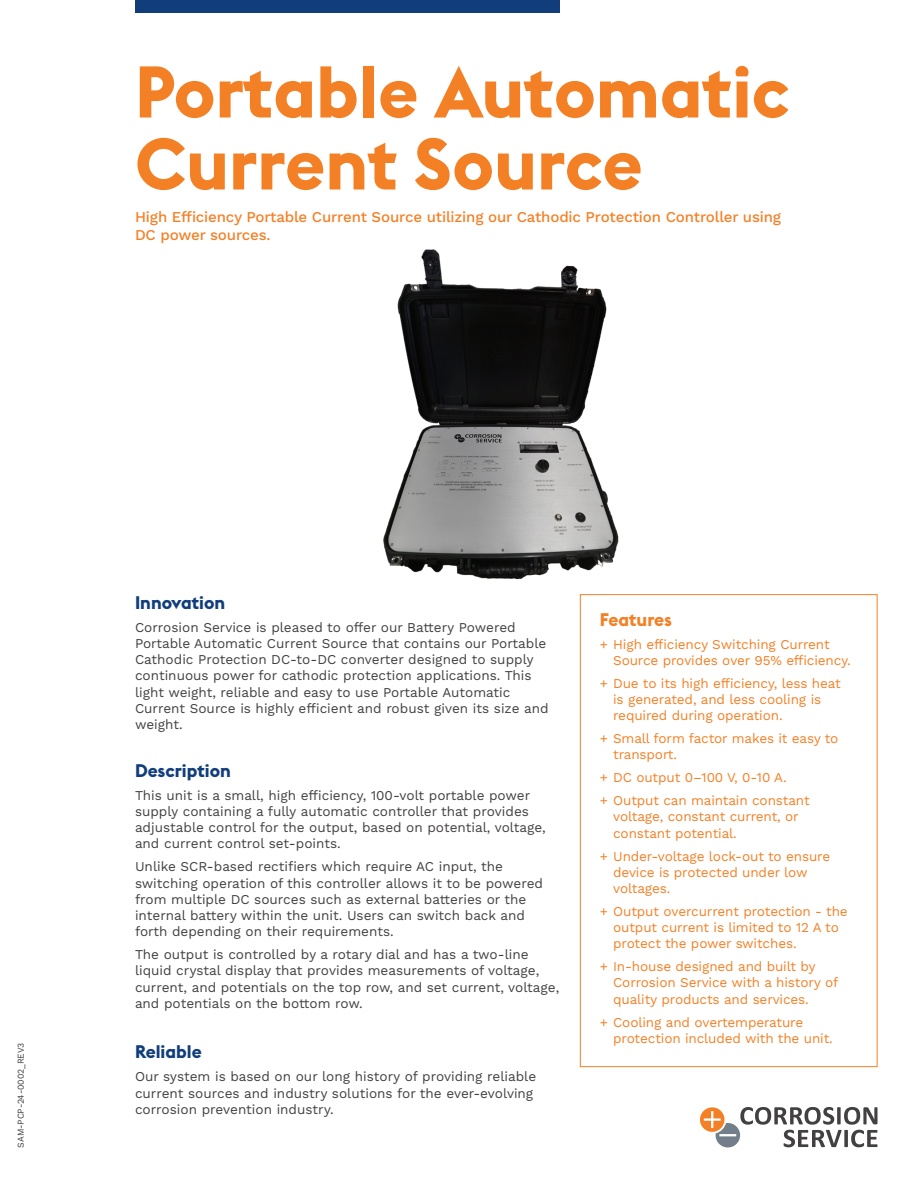
<style>
.page{position:relative;width:918px;height:1188px;background:#fff}
.page>*{position:absolute;margin:0;border:0;box-sizing:border-box;transform-origin:0 0}
.H1_48pt{font:700 72px/72px "Euclid Flex";color:#f48026}
.H2_Blue{font:700 18px "Euclid Flex";color:#113e7b}
.H2_Orange{font:700 18px "Euclid Flex";color:#f48026}
.H1_Qualifier{font:500 15px "Work Sans";letter-spacing:-.01em;color:#f48026}
.Body{font:13.5px/16.2px "Work Sans";color:#424041}
.t1{font:13.5px/16.2px "Work Sans";letter-spacing:-.01em;color:#f48026}
.t2{font:9px "Work Sans";letter-spacing:-.01em;color:#424041}
</style>
<div class="page">
<div style="left:135px;top:0;width:424px;height:14px;background:#113e7b"></div>
<svg style="left:700px;top:1107px;width:178px;height:41px"></svg>
<img style="left:383px;top:249px;width:236px;height:331px">
<div style="left:580px;top:594px;width:298px;height:473px;border:1px solid #f48026"></div>
<p class="H1_48pt" style="left:135px;top:57px;width:656px">Portable Automatic<br>Current Source</p>
<p class="H1_Qualifier" style="left:135px;top:208px;width:648px">High Efficiency Portable Current Source utilizing our Cathodic Protection Controller using</p>
<p class="H1_Qualifier" style="left:135px;top:226px;width:137px">DC power sources.</p>
<p class="t2" style="left:15px;top:1148px;width:106px;rotate:-90deg">SAM-PCP-24-0002_REV3</p>
<p class="H2_Blue" style="left:135px;top:592px;width:92px">Innovation</p>
<p class="Body" style="left:135px;top:620px;width:415px">Corrosion Service is pleased to offer our Battery Powered Portable Automatic Current Source that contains our Portable Cathodic Protection DC-to-DC converter designed to supply continuous power for cathodic protection applications. This light weight, reliable and easy to use Portable Automatic Current Source is highly efficient and robust given its size and weight.</p>
<p class="H2_Blue" style="left:135px;top:760px;width:97px">Description</p>
<p class="Body" style="left:135px;top:788px;width:412px">This unit is a small, high efficiency, 100-volt portable power supply containing a fully automatic controller that provides adjustable control for the output, based on potential, voltage, and current control set-points.</p>
<p class="Body" style="left:135px;top:859px;width:410px">Unlike SCR-based rectifiers which require AC input, the switching operation of this controller allows it to be powered from multiple DC sources such as external batteries or the internal battery within the unit. Users can switch back and forth depending on their requirements.</p>
<p class="Body" style="left:135px;top:947px;width:426px">The output is controlled by a rotary dial and has a two-line liquid crystal display that provides measurements of voltage, current, and potentials on the top row, and set current, voltage, and potentials on the bottom row.</p>
<p class="H2_Blue" style="left:135px;top:1042px;width:68px">Reliable</p>
<p class="Body" style="left:135px;top:1069px;width:403px">Our system is based on our long history of providing reliable current sources and industry solutions for the ever-evolving corrosion prevention industry.</p>
<p class="H2_Orange" style="left:600px;top:609px;width:74px">Features</p>
<p class="t1" style="left:613px;top:637px;width:239px;text-indent:-14px">+ High efficiency Switching Current<br>Source provides over 95% efficiency.</p>
<p class="t1" style="left:613px;top:676px;width:229px;text-indent:-14px">+ Due to its high efficiency, less heat is generated, and less cooling is required during operation.</p>
<p class="t1" style="left:613px;top:731px;width:227px;text-indent:-14px">+ Small form factor makes it easy to transport.</p>
<p class="t1" style="left:600px;top:770px;width:189px">+ DC output 0–100 V, 0-10 A.</p>
<p class="t1" style="left:613px;top:793px;width:198px;text-indent:-14px">+ Output can maintain constant voltage, constant current, or constant potential.</p>
<p class="t1" style="left:613px;top:848px;width:219px;text-indent:-14px">+ Under-voltage lock-out to ensure device is protected under low voltages.</p>
<p class="t1" style="left:613px;top:904px;width:236px;text-indent:-14px">+ Output overcurrent protection - the output current is limited to 12 A to protect the power switches.</p>
<p class="t1" style="left:613px;top:959px;width:227px;text-indent:-14px">+ In-house designed and built by<br>Corrosion Service with a history of quality products and services.</p>
<p class="t1" style="left:613px;top:1015px;width:221px;text-indent:-14px">+ Cooling and overtemperature protection included with the unit.</p>
</div>
